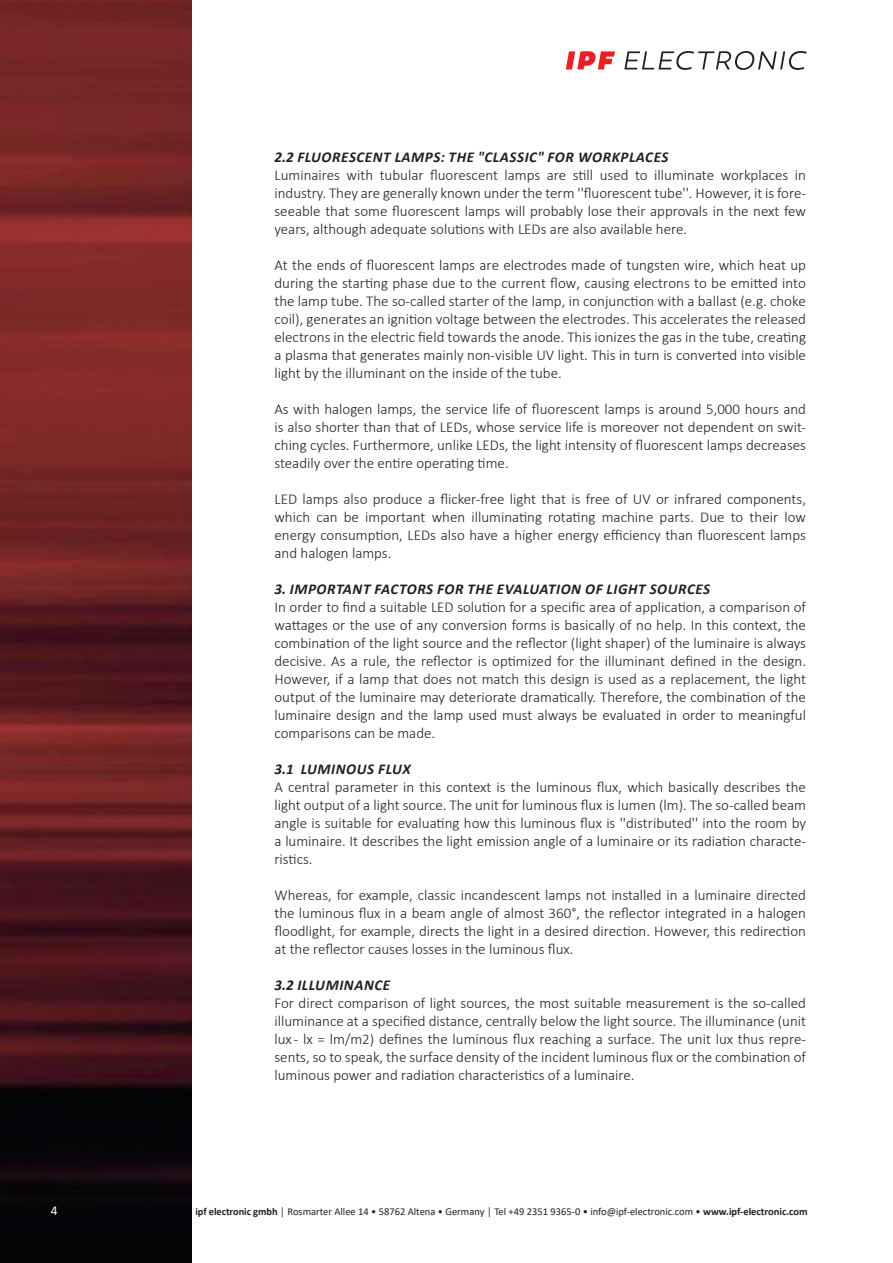
<style>
.page{position:relative;width:893px;height:1263px;background:#fff}
.page>*{position:absolute;margin:0;border:0;box-sizing:border-box;transform-origin:0 0}
.Lesetext{font:300 15px/18px "Calibri";color:#231f20;text-align:justify}
.Zwischenüberschrift{font:italic 700 15px "Calibri";letter-spacing:.04em;color:#231f20}
.t1{font:13.5px "Calibri";color:#fff}
.t2{font:10.5px "Calibri";color:#231f20}
.s1{font-weight:700}
</style>
<div class="page">
<img style="left:0;top:0;width:191px;height:1263px">
<svg style="left:624px;top:51px;width:183px;height:19px"></svg>
<svg style="left:566px;top:51px;width:49px;height:18px"></svg>
<p class="Zwischenüberschrift" style="left:274px;top:146px;width:395px">2.2 FLUORESCENT LAMPS: THE "CLASSIC" FOR WORKPLACES</p>
<p class="Lesetext" style="left:274px;top:166px;width:533px">Luminaires with tubular fluorescent lamps are still used to illuminate workplaces in industry. They are generally known under the term ''fluorescent tube''. However, it is fore&shy;seeable that some fluorescent lamps will probably lose their approvals in the next few years, although adequate solutions with LEDs are also available here.</p>
<p class="Lesetext" style="left:274px;top:256px;width:533px">At the ends of fluorescent lamps are electrodes made of tungsten wire, which heat up during the starting phase due to the current flow, causing electrons to be emitted into the lamp tube. The so-called starter of the lamp, in conjunction with a ballast (e.g. choke coil), generates an ignition voltage between the electrodes. This accelerates the released electrons in the electric field towards the anode. This ionizes the gas in the tube, creating a plasma that generates mainly non-visible UV light. This in turn is converted into visible light by the illuminant on the inside of the tube.</p>
<p class="Lesetext" style="left:274px;top:400px;width:533px">As with halogen lamps, the service life of fluorescent lamps is around 5,000 hours and is also shorter than that of LEDs, whose service life is moreover not dependent on swit&shy;ching cycles. Furthermore, unlike LEDs, the light intensity of fluorescent lamps decreases steadily over the entire operating time.</p>
<p class="Lesetext" style="left:274px;top:490px;width:533px">LED lamps also produce a flicker-free light that is free of UV or infrared components, which can be important when illuminating rotating machine parts. Due to their low energy consumption, LEDs also have a higher energy efficiency than fluorescent lamps and halogen lamps.</p>
<p class="Zwischenüberschrift" style="left:274px;top:578px;width:437px">3. IMPORTANT FACTORS FOR THE EVALUATION OF LIGHT SOURCES</p>
<p class="Lesetext" style="left:274px;top:598px;width:533px">In order to find a suitable LED solution for a specific area of application, a comparison of wattages or the use of any conversion forms is basically of no help. In this context, the combination of the light source and the reflector (light shaper) of the luminaire is always decisive. As a rule, the reflector is optimized for the illuminant defined in the design.<br>However, if a lamp that does not match this design is used as a replacement, the light output of the luminaire may deteriorate dramatically. Therefore, the combination of the luminaire design and the lamp used must always be evaluated in order to meaningful comparisons can be made.</p>
<p class="Zwischenüberschrift" style="left:274px;top:758px;width:138px">3.1 LUMINOUS FLUX</p>
<p class="Lesetext" style="left:274px;top:778px;width:533px">A central parameter in this context is the luminous flux, which basically describes the light output of a light source. The unit for luminous flux is lumen (lm). The so-called beam angle is suitable for evaluating how this luminous flux is ''distributed'' into the room by a luminaire. It describes the light emission angle of a luminaire or its radiation characte&shy;ristics.</p>
<p class="Lesetext" style="left:274px;top:886px;width:533px">Whereas, for example, classic incandescent lamps not installed in a luminaire directed the luminous flux in a beam angle of almost 360°, the reflector integrated in a halogen floodlight, for example, directs the light in a desired direction. However, this redirection at the reflector causes losses in the luminous flux.</p>
<p class="Zwischenüberschrift" style="left:274px;top:974px;width:117px">3.2 ILLUMINANCE</p>
<p class="Lesetext" style="left:274px;top:994px;width:533px">For direct comparison of light sources, the most suitable measurement is the so-called illuminance at a specified distance, centrally below the light source. The illuminance (unit lux - lx = lm/m2) defines the luminous flux reaching a surface. The unit lux thus repre&shy;sents, so to speak, the surface density of the incident luminous flux or the combination of luminous power and radiation characteristics of a luminaire.</p>
<p class="t1" style="left:51px;top:1201px;width:8px">4</p>
<p class="t2" style="left:195px;top:1204px;width:614px"><span class="s1">ipf electronic gmbh</span> │ Rosmarter Allee 14 • 58762 Altena • Germany │ Tel +49 2351 9365-0 • info@ipf-electronic.com • <span class="s1">www.ipf-electronic.com</span></p>
</div>
